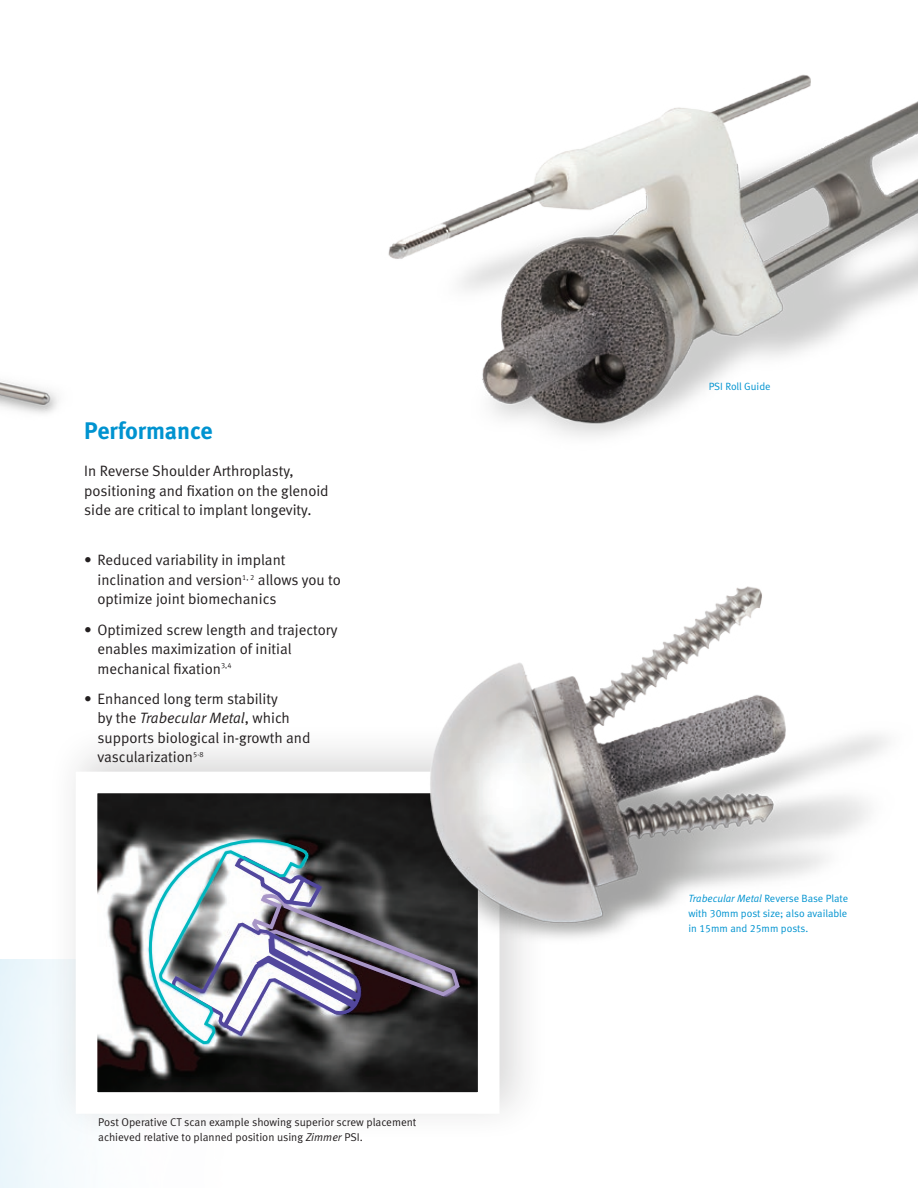
<style>
.page{position:relative;width:918px;height:1188px;background:#fff}
.page>*{position:absolute;margin:0;border:0;box-sizing:border-box;transform-origin:0 0}
.t1{font:24px "Meta Bold LF";color:#0093d0}
.t2{font:15px/19.5px "Meta Normal LF";color:#231f20}
.t3{font:11.25px/15px "Meta Normal LF";color:#231f20}
.t4{font:10.5px/15px "Meta Normal LF";color:#0093d0;text-align:justify}
.s1{font-style:italic}
</style>
<div class="page">
<div style="left:46px;top:721px;width:504px;height:422px;background:#231f20;opacity:.18"></div>
<svg style="left:65px;top:761px;width:445px;height:364px"></svg>
<img style="left:388px;top:74px;width:530px;height:363px">
<img style="left:375px;top:586px;width:513px;height:401px">
<svg style="left:148px;top:838px;width:314px;height:215px"></svg>
<img style="left:0;top:381px;width:59px;height:33px">
<h1 class="t1" style="left:84px;top:416px;width:130px">Performance</h1>
<p class="t2" style="left:84px;top:461px;width:246px">In Reverse Shoulder Arthroplasty, positioning and fixation on the glenoid side are critical to implant longevity.</p>
<p class="t2" style="left:98px;top:550px;width:245px;text-indent:-14px">• Reduced variability in implant inclination and version<sup>1,</sup> <sup>2</sup> allows you to optimize joint biomechanics</p>
<p class="t2" style="left:98px;top:620px;width:242px;text-indent:-13px">• Optimized screw length and trajectory enables maximization of initial mechanical fixation<sup>3,4</sup></p>
<p class="t2" style="left:98px;top:689px;width:215px;text-indent:-14px">• Enhanced long term stability<br>by the <span class="s1">Trabecular Metal</span>, which supports biological in-growth and vascularization<sup>5-8</sup></p>
<p class="t3" style="left:98px;top:1115px;width:320px">Post Operative CT scan example showing superior screw placement achieved relative to planned position using <span class="s1">Zimmer</span> PSI.</p>
<p class="t4" style="left:709px;top:378px;width:63px">PSI Roll Guide</p>
<p class="t4" style="left:688px;top:891px;width:161px"><span class="s1">Trabecular Metal</span> Reverse Base Plate with 30mm post size; also available in 15mm and 25mm posts.</p>
</div>
